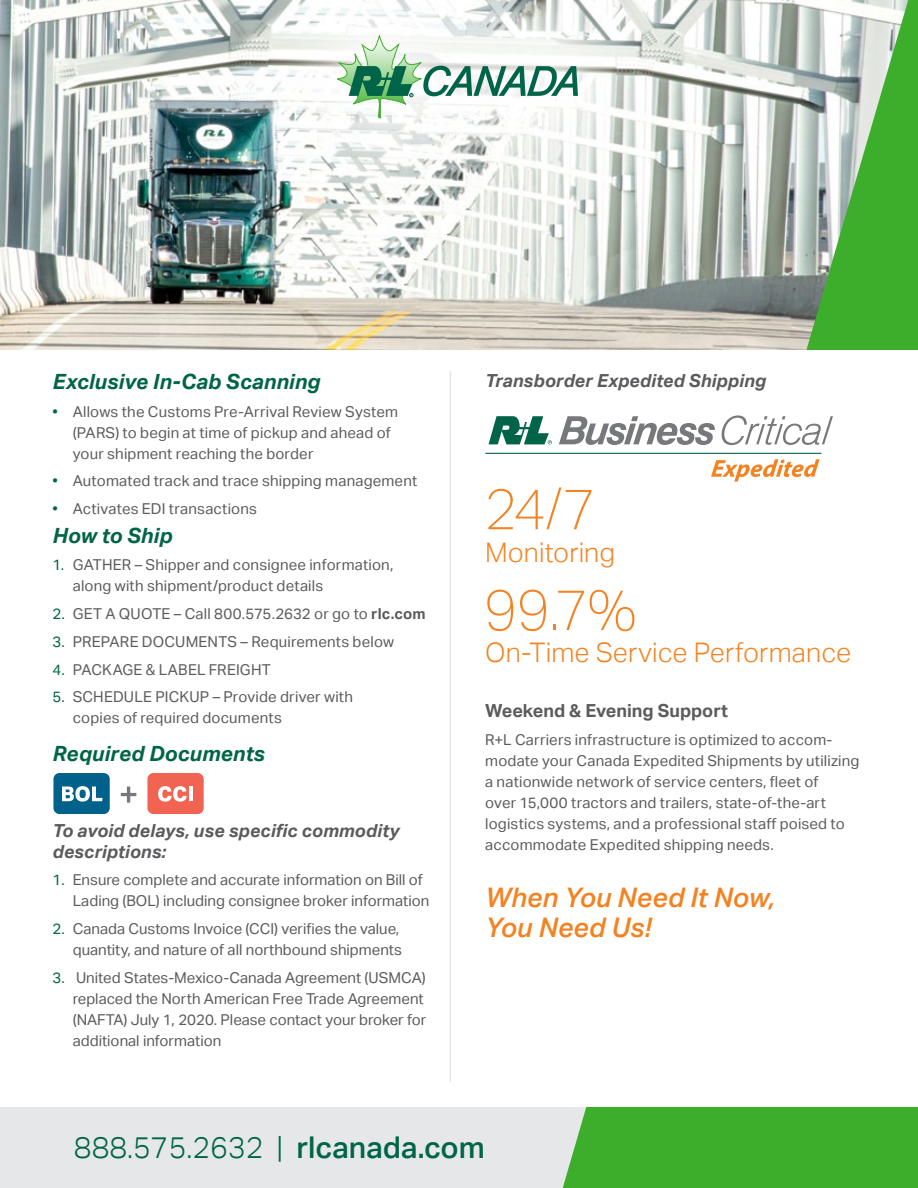
<style>
.page{position:relative;width:918px;height:1188px;background:#fff}
.page>*{position:absolute;margin:0;border:0;box-sizing:border-box;transform-origin:0 0}
.t1{font:100 57px "Aktiv Grotesk";color:#f58220}
.t2{font:300 30px "Aktiv Grotesk";color:#006548}
.t3{font:300 27px "Aktiv Grotesk";letter-spacing:.005em;color:#f58220}
.t4{font:italic 500 27px/30px "Aktiv Grotesk";color:#f58220}
.t5{font:italic 700 21px "Aktiv Grotesk";letter-spacing:.005em;color:#006548}
.t6{font:italic 700 18px/21px "Aktiv Grotesk";letter-spacing:.005em;color:#5a5b5d}
.t7{font:700 18px "Aktiv Grotesk";color:#5a5b5d}
.t8{font:15px/21px "Aktiv Grotesk";letter-spacing:.01em;color:#5a5b5d}
.s1{color:#006548}
.s2{font-weight:700}
.s3{font-weight:500}
</style>
<div class="page">
<div style="left:0;top:1107px;width:563px;height:81px;background:#e6e7e8"></div>
<img style="left:0;top:0;width:563px;height:350px">
<svg style="left:563px;top:0;width:355px;height:1188px"></svg>
<svg style="left:337px;top:35px;width:241px;height:83px"></svg>
<div style="left:0;top:351px;width:918px;height:756px;background:#fff"></div>
<hr style="left:450px;top:371px;width:1px;height:711px;background:#e6e7e8">
<svg style="left:711px;top:459px;width:109px;height:23px"></svg>
<svg style="left:559px;top:416px;width:156px;height:29px"></svg>
<svg style="left:489px;top:416px;width:63px;height:28px"></svg>
<svg style="left:721px;top:415px;width:112px;height:30px"></svg>
<hr style="left:485px;top:453px;width:337px;height:1px;background:#006548">
<div style="left:53px;top:773px;width:57px;height:41px;background:#00618a;border-radius:6px"></div>
<svg style="left:62px;top:786px;width:40px;height:16px"></svg>
<svg style="left:121px;top:787px;width:15px;height:16px"></svg>
<div style="left:147px;top:773px;width:57px;height:41px;background:#f16452;border-radius:6px"></div>
<svg style="left:158px;top:786px;width:29px;height:16px"></svg>
<hr style="left:189px;top:787px;width:4px;height:14px;background:#fff">
<h3 class="t5" style="left:52px;top:369px;width:269px">Exclusive In-Cab Scanning</h3>
<p class="t8" style="left:73px;top:401px;width:327px;text-indent:-20px"><span class="s1">•</span> Allows the Customs Pre-Arrival Review System (PARS) to begin at time of pickup and ahead of your shipment reaching the border</p>
<p class="t8" style="left:52px;top:471px;width:366px"><span class="s1">•</span> Automated track and trace shipping management</p>
<p class="t8" style="left:52px;top:498px;width:206px"><span class="s1">•</span> Activates EDI transactions</p>
<h3 class="t5" style="left:52px;top:523px;width:121px">How to Ship</h3>
<p class="t8" style="left:73px;top:555px;width:322px;text-indent:-20px"><span class="s1">1.</span> GATHER – Shipper and consignee information, along with shipment/product details</p>
<p class="t8" style="left:52px;top:603px;width:375px"><span class="s1">2.</span> GET A QUOTE – Call 800.575.2632 or go to <span class="s2">rlc.com</span></p>
<p class="t8" style="left:52px;top:631px;width:343px"><span class="s1">3.</span> PREPARE DOCUMENTS – Requirements below</p>
<p class="t8" style="left:52px;top:659px;width:220px"><span class="s1">4.</span> PACKAGE &amp; LABEL FREIGHT</p>
<p class="t8" style="left:73px;top:687px;width:282px;text-indent:-20px"><span class="s1">5.</span> SCHEDULE PICKUP – Provide driver with copies of required documents</p>
<h3 class="t5" style="left:52px;top:741px;width:214px">Required Documents</h3>
<p class="t6" style="left:52px;top:820px;width:348px">To avoid delays, use specific commodity descriptions:</p>
<p class="t8" style="left:73px;top:870px;width:358px;text-indent:-20px"><span class="s1">1.</span> Ensure complete and accurate information on Bill of<br>Lading (BOL) including consignee broker information</p>
<p class="t8" style="left:52px;top:918px;width:351px;text-align:right"><span class="s1">2.</span> Canada Customs Invoice (CCI) verifies the value, quantity, and nature of all northbound shipments</p>
<p class="t8" style="left:73px;top:967px;width:355px;text-indent:-20px"><span class="s1">3.</span> United States-Mexico-Canada Agreement (USMCA) replaced the North American Free Trade Agreement (NAFTA) July 1, 2020. Please contact your broker for additional information</p>
<p class="t6" style="left:485px;top:370px;width:282px">Transborder Expedited Shipping</p>
<h1 class="t1" style="left:484px;top:477px;width:114px">24/7</h1>
<h3 class="t3" style="left:485px;top:537px;width:131px">Monitoring</h3>
<h1 class="t1" style="left:484px;top:578px;width:154px">99.7%</h1>
<h3 class="t3" style="left:485px;top:637px;width:368px">On-Time Service Performance</h3>
<p class="t7" style="left:485px;top:700px;width:244px">Weekend &amp; Evening Support</p>
<p class="t8" style="left:485px;top:729px;width:376px">R+L Carriers infrastructure is optimized to accom&shy;modate your Canada Expedited Shipments by utilizing a nationwide network of service centers, fleet of<br>over 15,000 tractors and trailers, state-of-the-art logistics systems, and a professional staff poised to accommodate Expedited shipping needs.</p>
<h3 class="t4" style="left:485px;top:883px;width:291px">When You Need It Now,<br>You Need Us!</h3>
<h2 class="t2" style="left:74px;top:1130px;width:412px">888.575.2632 | <span class="s3">rlcanada.com</span></h2>
</div>
